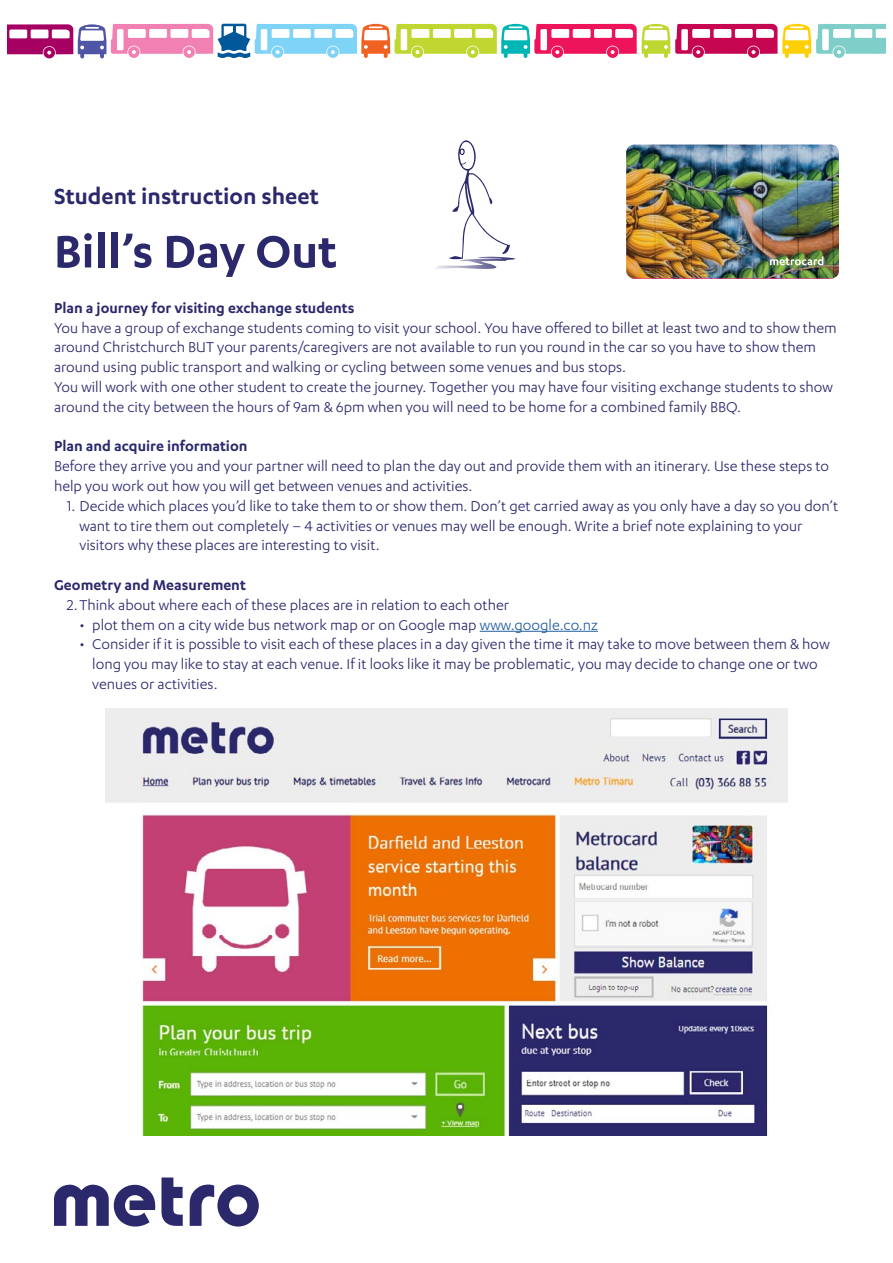
<style>
.page{position:relative;width:893px;height:1263px;background:#fff}
.page>*{position:absolute;margin:0;border:0;box-sizing:border-box;transform-origin:0 0}
.t1{font:600 52.5px "Karbon";color:#2b286c}
.t2{font:600 25.5px "Karbon";color:#2b286c}
.t3{font:16.5px/19.8px "Karbon";color:#2b286c}
.t4{font:600 16.5px "Karbon";color:#2b286c}
.s1{color:#215e9e}
</style>
<div class="page">
<hr style="left:480px;top:631px;width:118px;height:1px;background:#215e9e">
<svg style="left:54px;top:1177px;width:205px;height:50px"></svg>
<svg style="left:8px;top:24px;width:877px;height:34px"></svg>
<svg style="left:435px;top:140px;width:80px;height:129px"></svg>
<img style="left:105px;top:709px;width:683px;height:426px">
<img style="left:626px;top:145px;width:213px;height:134px">
<h2 class="t2" style="left:54px;top:182px;width:267px">Student instruction sheet</h2>
<h1 class="t1" style="left:54px;top:222px;width:285px">Bill’s Day Out</h1>
<p class="t4" style="left:54px;top:298px;width:302px">Plan a journey for visiting exchange students</p>
<p class="t3" style="left:54px;top:317px;width:784px">You have a group of exchange students coming to visit your school. You have offered to billet at least two and to show them around Christchurch BUT your parents/caregivers are not available to run you round in the car so you have to show them around using public transport and walking or cycling between some venues and bus stops.<br>You will work with one other student to create the journey. Together you may have four visiting exchange students to show around the city between the hours of 9am &amp; 6pm when you will need to be home for a combined family BBQ.</p>
<p class="t4" style="left:54px;top:437px;width:195px">Plan and acquire information</p>
<p class="t3" style="left:54px;top:456px;width:777px">Before they arrive you and your partner will need to plan the day out and provide them with an itinerary. Use these steps to help you work out how you will get between venues and activities.</p>
<p class="t3" style="left:80px;top:495px;width:760px;text-indent:-13px">1. Decide which places you’d like to take them to or show them. Don’t get carried away as you only have a day so you don’t want to tire them out completely – 4 activities or venues may well be enough. Write a brief note explaining to your visitors why these places are interesting to visit.</p>
<p class="t4" style="left:54px;top:576px;width:193px">Geometry and Measurement</p>
<p class="t3" style="left:67px;top:594px;width:444px">2.Think about where each of these places are in relation to each other</p>
<p class="t3" style="left:80px;top:614px;width:520px">• plot them on a city wide bus network map or on Google map <span class="s1">www.google.co.nz</span></p>
<p class="t3" style="left:92px;top:634px;width:739px;text-indent:-13px">• Consider if it is possible to visit each of these places in a day given the time it may take to move between them &amp; how long you may like to stay at each venue. If it looks like it may be problematic, you may decide to change one or two venues or activities.</p>
</div>
